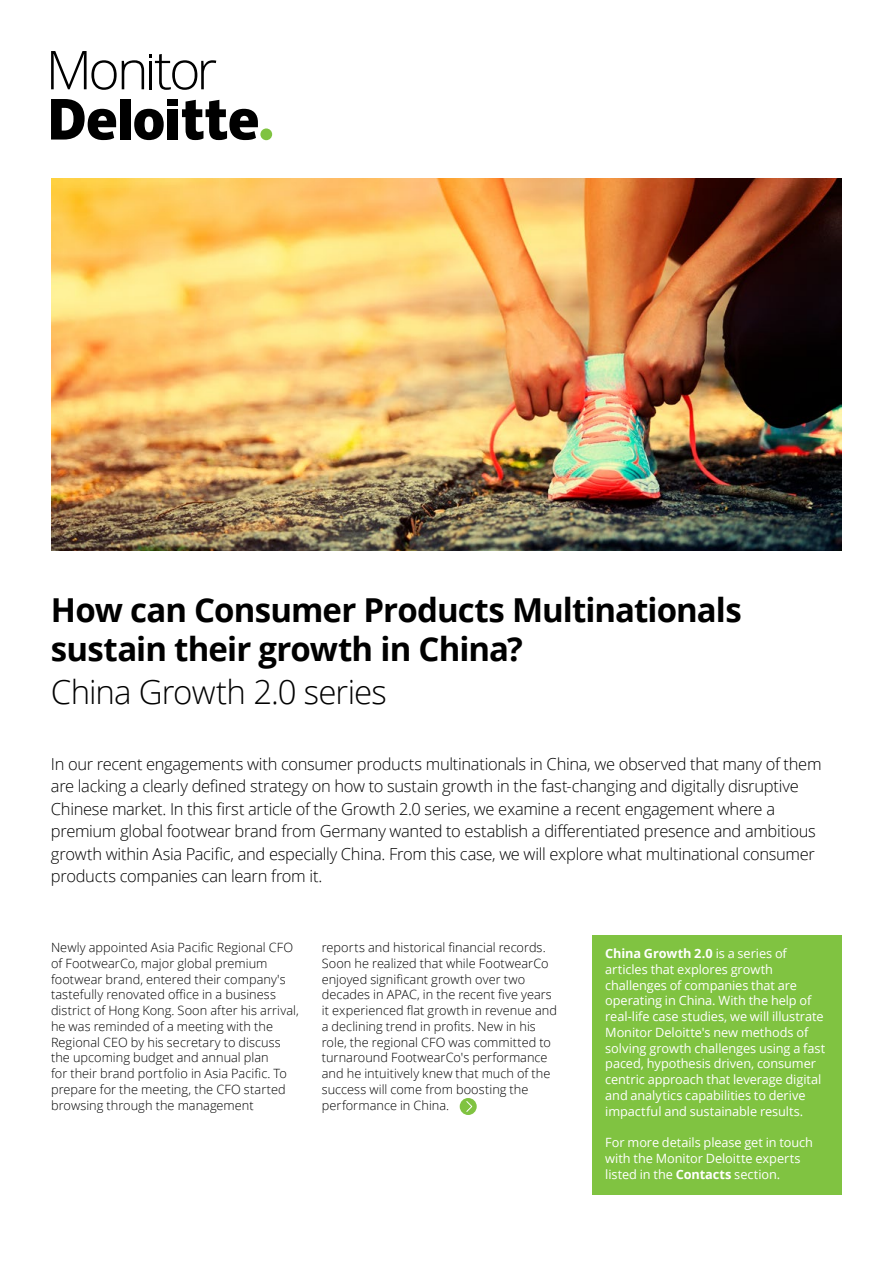
<style>
.page{position:relative;width:893px;height:1263px;background:#fff}
.page>*{position:absolute;margin:0;border:0;box-sizing:border-box;transform-origin:0 0}
.t1{font:700 33px/39px "Open Sans";letter-spacing:-.025em;color:#000}
.t2{font:300 33px "Open Sans";letter-spacing:-.025em;color:#000}
.t3{font:300 16.5px/22.5px "Open Sans";letter-spacing:-.02em;color:#000}
.t4{font:300 12.75px/15.8px "Open Sans";letter-spacing:.005em;color:#000}
.t5{font:12.75px/15.8px "Open Sans";letter-spacing:-.005em;color:#fff}
.s1{font-weight:700}
</style>
<div class="page">
<img style="left:51px;top:179px;width:791px;height:372px">
<svg style="left:51px;top:51px;width:165px;height:39px"></svg>
<div style="left:260px;top:128px;width:12px;height:12px;background:#80c341;border-radius:50%"></div>
<div style="left:120px;top:99px;width:10px;height:41px;background:#000"></div>
<svg style="left:134px;top:109px;width:30px;height:31px"></svg>
<div style="left:168px;top:109px;width:10px;height:31px;background:#000"></div>
<div style="left:168px;top:99px;width:10px;height:7px;background:#000"></div>
<svg style="left:182px;top:100px;width:76px;height:40px"></svg>
<svg style="left:51px;top:99px;width:65px;height:41px"></svg>
<div style="left:460px;top:1098px;width:17px;height:17px;background:#80c341;border-radius:50%"></div>
<svg style="left:466px;top:1101px;width:6px;height:11px"></svg>
<div style="left:592px;top:935px;width:250px;height:260px;background:#80c341"></div>
<h1 class="t1" style="left:51px;top:590px;width:692px">How can Consumer Products Multinationals sustain their growth in China?</h1>
<h1 class="t2" style="left:51px;top:669px;width:337px">China Growth 2.0 series</h1>
<p class="t3" style="left:51px;top:752px;width:772px">In our recent engagements with consumer products multinationals in China, we observed that many of them are lacking a clearly defined strategy on how to sustain growth in the fast-changing and digitally disruptive Chinese market. In this first article of the Growth 2.0 series, we examine a recent engagement where a premium global footwear brand from Germany wanted to establish a differentiated presence and ambitious growth within Asia Pacific, and especially China. From this case, we will explore what multinational consumer products companies can learn from it.</p>
<p class="t4" style="left:51px;top:939px;width:249px">Newly appointed Asia Pacific Regional CFO of FootwearCo, major global premium footwear brand, entered their company's tastefully renovated office in a business district of Hong Kong. Soon after his arrival, he was reminded of a meeting with the Regional CEO by his secretary to discuss the upcoming budget and annual plan<br>for their brand portfolio in Asia Pacific. To prepare for the meeting, the CFO started browsing through the management</p>
<p class="t4" style="left:322px;top:939px;width:237px">reports and historical financial records.<br>Soon he realized that while FootwearCo enjoyed significant growth over two decades in APAC, in the recent five years it experienced flat growth in revenue and a declining trend in profits. New in his role, the regional CFO was committed to turnaround FootwearCo's performance and he intuitively knew that much of the success will come from boosting the performance in China.</p>
<p class="t5" style="left:605px;top:945px;width:222px"><span class="s1">China Growth 2.0</span> is a series of articles that explores growth challenges of companies that are operating in China. With the help of real-life case studies, we will illustrate Monitor Deloitte's new methods of solving growth challenges using a fast paced, hypothesis driven, consumer centric approach that leverage digital and analytics capabilities to derive impactful and sustainable results.</p>
<p class="t5" style="left:605px;top:1134px;width:209px">For more details please get in touch with the Monitor Deloitte experts listed in the <span class="s1">Contacts</span> section.</p>
</div>
